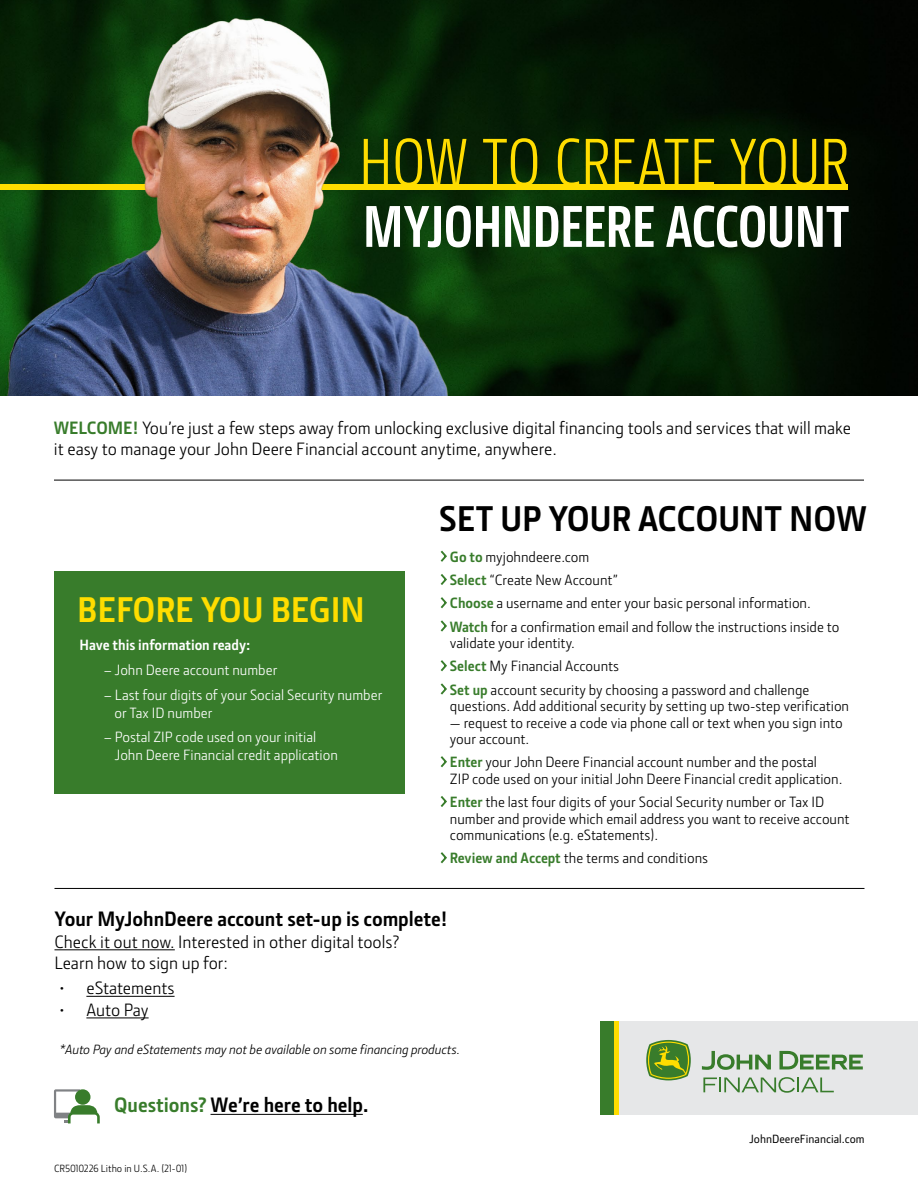
<style>
.page{position:relative;width:918px;height:1188px;background:#fff}
.page>*{position:absolute;margin:0;border:0;box-sizing:border-box;transform-origin:0 0}
.t1{font:67.5px "JD Sans Pro Cond";letter-spacing:-.015em;color:#fd0}
.t2{font:700 59.25px "JD Sans Pro Cond";letter-spacing:-.015em;color:#fff}
.t3{font:700 36px "JD Sans Pro";color:#000}
.t4{font:700 36px "JD Sans Pro";color:#fd0}
.t5{font:700 21px "JD Sans Pro";color:#000}
.t6{font:18px/21.6px "JD Sans Pro";color:#000}
.t7{font:15px/23.2px "JD Sans Pro";color:#000}
.t8{font:15px/18px "JD Sans Pro";color:#fff}
.t9{font:700 15px "JD Sans Pro";color:#fff}
.t10{font:italic 13.5px "JD Sans Pro";letter-spacing:-.005em;color:#000}
.t11{font:500 12px "JD Sans Pro";letter-spacing:.005em;color:#000}
.t12{font:10.5px "JD Sans Pro";color:#000}
.s1{font-weight:700;color:#387c2b}
.s2{color:#387c2b}
</style>
<div class="page">
<img style="left:0;top:0;width:918px;height:395px">
<hr style="left:54px;top:949px;width:121px;height:1px;background:#000">
<div style="left:618px;top:1021px;width:300px;height:94px;background:#e6e7e8"></div>
<div style="left:600px;top:1021px;width:14px;height:94px;background:#387c2b"></div>
<hr style="left:614px;top:1021px;width:4px;height:94px;background:#fd0">
<svg style="left:646px;top:1040px;width:45px;height:40px;background:#759c3a"></svg>
<svg style="left:779px;top:1051px;width:84px;height:18px"></svg>
<svg style="left:702px;top:1051px;width:69px;height:19px"></svg>
<svg style="left:703px;top:1077px;width:131px;height:16px"></svg>
<div style="left:54px;top:572px;width:351px;height:222px;background:#387c2b"></div>
<hr style="left:54px;top:480px;width:810px;height:1px;background:#000">
<svg style="left:440px;top:550px;width:7px;height:12px"></svg>
<svg style="left:440px;top:574px;width:7px;height:11px"></svg>
<svg style="left:440px;top:597px;width:7px;height:12px"></svg>
<svg style="left:440px;top:620px;width:7px;height:12px"></svg>
<svg style="left:440px;top:660px;width:7px;height:12px"></svg>
<svg style="left:440px;top:683px;width:7px;height:12px"></svg>
<svg style="left:440px;top:756px;width:7px;height:12px"></svg>
<svg style="left:440px;top:796px;width:7px;height:11px"></svg>
<svg style="left:440px;top:852px;width:7px;height:12px"></svg>
<svg style="left:0;top:185px;width:847px;height:5px;background:#f6cf19"></svg>
<svg style="left:54px;top:1089px;width:46px;height:34px"></svg>
<div style="left:75px;top:1089px;width:16px;height:16px;background:#387c2b;border-radius:50%"></div>
<hr style="left:211px;top:1114px;width:152px;height:1px;background:#000">
<hr style="left:54px;top:888px;width:810px;height:1px;background:#000">
<hr style="left:86px;top:996px;width:89px;height:1px;background:#000">
<hr style="left:86px;top:1018px;width:63px;height:1px;background:#000">
<h1 class="t1" style="left:359px;top:120px;width:492px">HOW TO CREATE YOUR</h1>
<h2 class="t2" style="left:363px;top:188px;width:488px">MYJOHNDEERE ACCOUNT</h2>
<p class="t6" style="left:54px;top:416px;width:799px"><span class="s1">WELCOME!</span> You’re just a few steps away from unlocking exclusive digital financing tools and services that will make it easy to manage your John Deere Financial account anytime, anywhere.</p>
<h3 class="t4" style="left:77px;top:586px;width:289px">BEFORE YOU BEGIN</h3>
<p class="t9" style="left:80px;top:635px;width:173px">Have this information ready:</p>
<p class="t8" style="left:104px;top:660px;width:175px">– John Deere account number</p>
<p class="t8" style="left:114px;top:685px;width:269px;text-indent:-11px">– Last four digits of your Social Security number or Tax ID number</p>
<p class="t8" style="left:115px;top:728px;width:224px;text-indent:-11px">– Postal ZIP code used on your initial<br>John Deere Financial credit application</p>
<h3 class="t3" style="left:439px;top:495px;width:429px">SET UP YOUR ACCOUNT NOW</h3>
<p class="t7" style="left:450px;top:545px;width:391px"><span class="s1">Go to</span> myjohndeere.com<br><span class="s1">Select</span> “Create New Account”<br><span class="s1">Choose</span> a username and enter your basic personal information.<br><span class="s1">Watch</span> for a confirmation email and follow the instructions inside to</p>
<p class="t7" style="left:450px;top:631px;width:361px">validate your identity.<br><span class="s1">Select</span> My Financial Accounts<br><span class="s1">Set up</span> account security by choosing a password and challenge</p>
<p class="t7" style="left:450px;top:694px;width:401px">questions. Add additional security by setting up two-step verification</p>
<p class="t7" style="left:450px;top:714px;width:394px;line-height:16.5px">— request to receive a code via phone call or text when you sign into your account.</p>
<p class="t7" style="left:450px;top:754px;width:394px;line-height:16.5px"><span class="s1">Enter</span> your John Deere Financial account number and the postal<br>ZIP code used on your initial John Deere Financial credit application.</p>
<p class="t7" style="left:450px;top:793px;width:401px;line-height:16.5px"><span class="s1">Enter</span> the last four digits of your Social Security number or Tax ID number and provide which email address you want to receive account communications (e.g. eStatements).</p>
<p class="t7" style="left:450px;top:846px;width:260px"><span class="s1">Review and Accept</span> the terms and conditions</p>
<h3 class="t5" style="left:54px;top:905px;width:395px">Your MyJohnDeere account set-up is complete!</h3>
<p class="t6" style="left:54px;top:930px;width:346px">Check it out now. Interested in other digital tools?<br>Learn how to sign up for:</p>
<p class="t6" style="left:59px;top:977px;width:117px">• eStatements</p>
<p class="t6" style="left:59px;top:998px;width:91px">• Auto Pay</p>
<p class="t10" style="left:59px;top:1040px;width:402px">*Auto Pay and eStatements may not be available on some financing products.</p>
<h3 class="t5" style="left:114px;top:1091px;width:256px"><span class="s2">Questions?</span> We’re here to help.</h3>
<p class="t12" style="left:54px;top:1161px;width:135px">CR5010226 Litho in U.S.A. (21-01)</p>
<p class="t11" style="left:750px;top:1131px;width:116px">JohnDeereFinancial.com</p>
</div>
